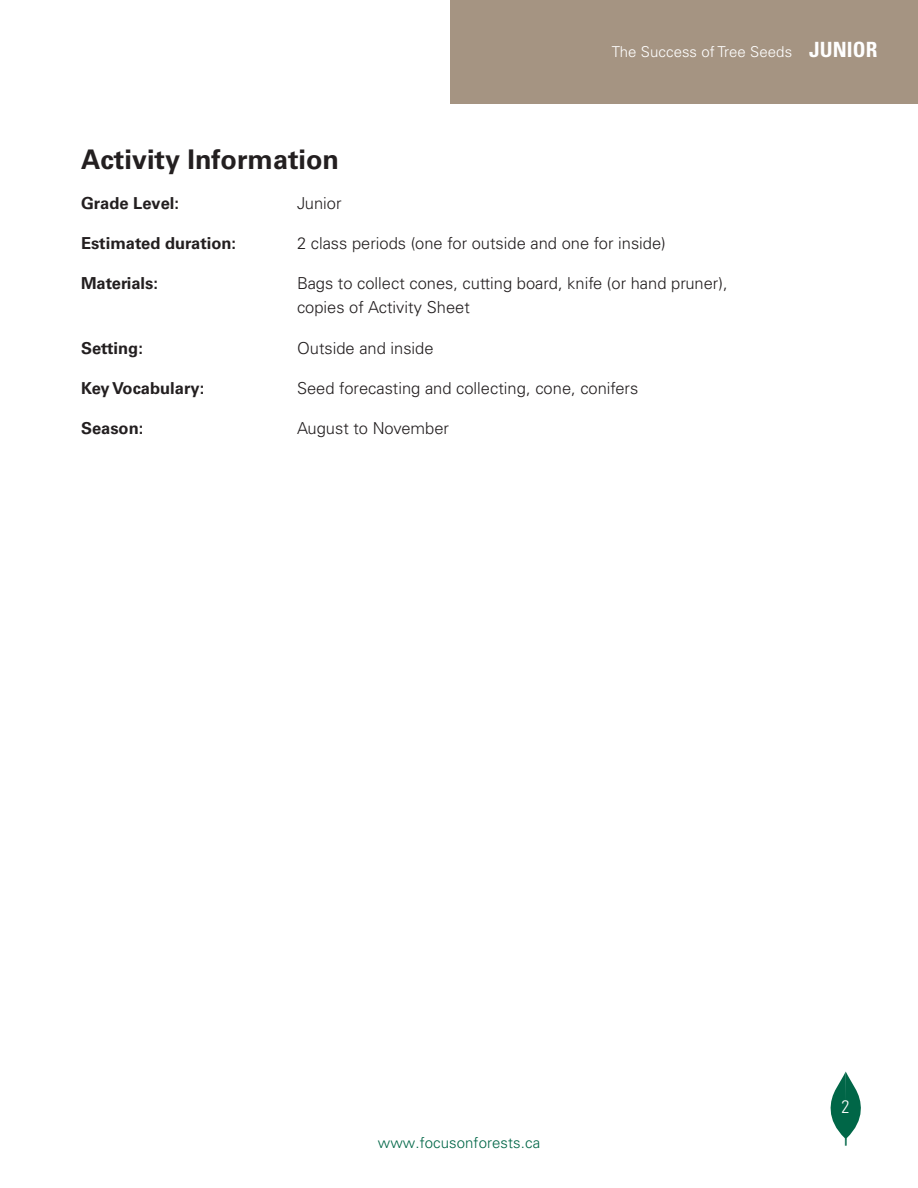
<style>
.page{position:relative;width:918px;height:1188px;background:#fff}
.page>*{position:absolute;margin:0;border:0;box-sizing:border-box;transform-origin:0 0}
.t1{font:700 27px "Univers";color:#231f20}
.t2{font:300 condensed 18px "Univers";color:#fff}
.t3{font:300 16.5px/24px "Univers";color:#231f20}
.t4{font:700 16.5px "Univers";color:#231f20}
.t5{font:300 15px "Univers";letter-spacing:.005em;color:#fff}
.t6{font:300 15px "Univers";letter-spacing:.005em;color:#006647}
.s1{font-weight:700;font-stretch:condensed;font-size:21px}
</style>
<div class="page">
<div style="left:451px;top:0;width:467px;height:103px;background:#a59482"></div>
<svg style="left:831px;top:1072px;width:30px;height:74px"></svg>
<p class="t5" style="left:612px;top:43px;width:267px">The Success of Tree Seeds <span class="s1">JUNIOR</span></p>
<h1 class="t1" style="left:81px;top:143px;width:260px">Activity Information</h1>
<p class="t4" style="left:81px;top:193px;width:100px">Grade Level:</p>
<p class="t3" style="left:297px;top:191px;width:46px">Junior</p>
<p class="t4" style="left:81px;top:234px;width:157px">Estimated duration:</p>
<p class="t3" style="left:297px;top:231px;width:370px">2 class periods (one for outside and one for inside)</p>
<p class="t4" style="left:81px;top:274px;width:78px">Materials:</p>
<p class="t3" style="left:297px;top:272px;width:432px">Bags to collect cones, cutting board, knife (or hand pruner), copies of Activity Sheet</p>
<p class="t4" style="left:81px;top:338px;width:63px">Setting:</p>
<p class="t3" style="left:297px;top:336px;width:138px">Outside and inside</p>
<p class="t4" style="left:81px;top:378px;width:125px">Key Vocabulary:</p>
<p class="t3" style="left:297px;top:376px;width:343px">Seed forecasting and collecting, cone, conifers</p>
<p class="t4" style="left:81px;top:418px;width:64px">Season:</p>
<p class="t3" style="left:297px;top:416px;width:154px">August to November</p>
<p class="t6" style="left:378px;top:1134px;width:164px">www.focusonforests.ca</p>
<p class="t2" style="left:842px;top:1095px;width:9px">2</p>
</div>
